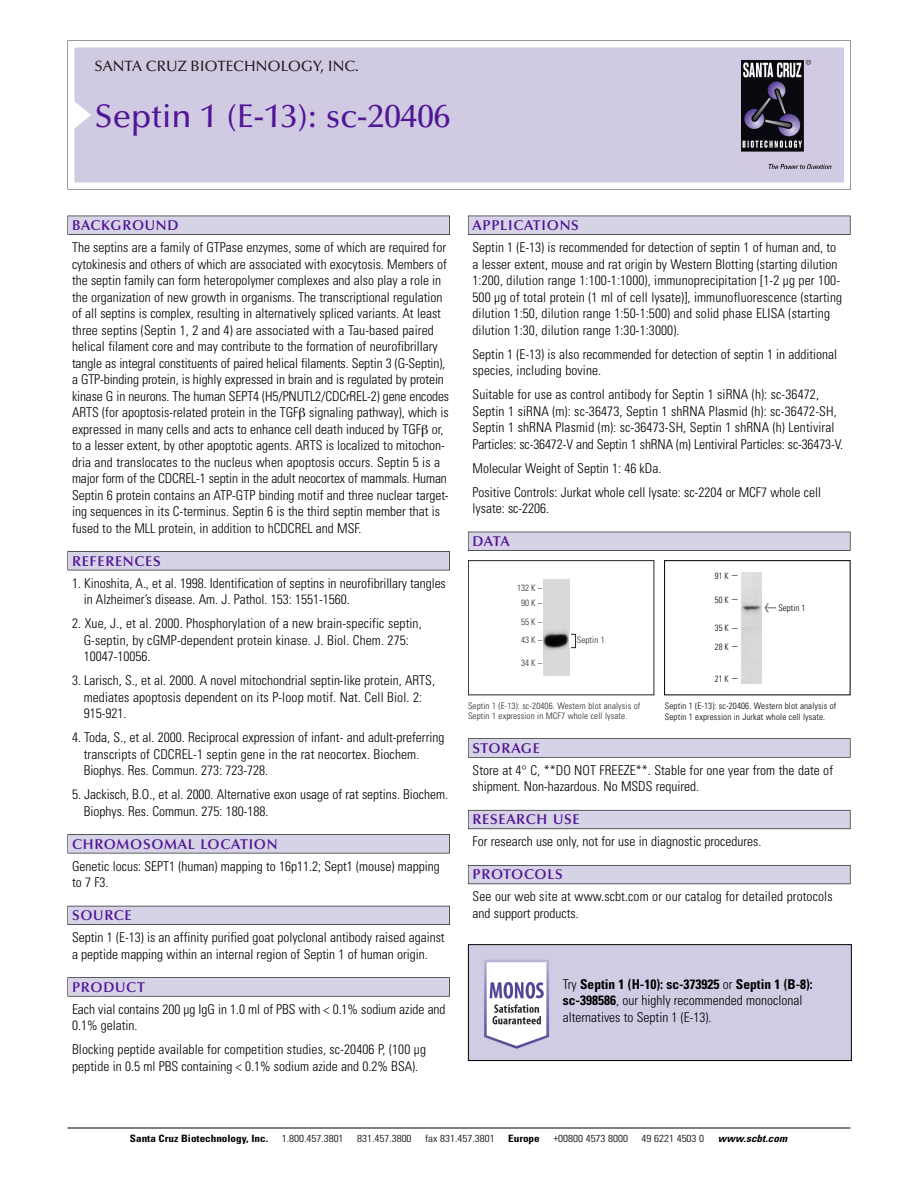
<style>
.page{position:relative;width:918px;height:1188px;background:#fff}
.page>*{position:absolute;margin:0;border:0;box-sizing:border-box;transform-origin:0 0}
.t1{font:500 33px "Optima";color:#511695}
.t2{font:500 15px "Optima";color:#231f20}
.t3{font:600 14.25px "Optima";letter-spacing:.05em;color:#511695}
.t4{font:300 condensed 13.5px/16.5px "Univers";color:#000}
.t5{font:300 condensed 10.2px "Univers";color:#000;scale:1.1 1}
.t6{font:700 condensed 10.2px "Univers";color:#000;scale:1.1 1}
.t7{font:italic 700 condensed 10.2px "Univers";letter-spacing:.005em;color:#000;scale:1.1 1}
.t8{font:9px/10.5px "Univers Condensed Light+LBYZLJ";letter-spacing:.015em;color:#272627}
.t9{font:300 condensed 9px/10.5px "Univers";letter-spacing:.015em;color:#000}
.t10{font:300 condensed 9px/18.8px "Univers";letter-spacing:.015em;color:#000;scale:.95 1}
.s1{font-family:"Meta Plus";font-weight:400;font-stretch:normal;font-size:10.5px}
.s2{font-weight:700}
</style>
<div class="page">
<svg style="left:68px;top:40px;width:783px;height:149px"></svg>
<div style="left:74px;top:47px;width:770px;height:135px;background:#d1cae3"></div>
<img style="left:741px;top:60px;width:90px;height:108px">
<div style="left:68px;top:216px;width:382px;height:19px;background:#525155"></div>
<div style="left:68px;top:216px;width:381px;height:18px;background:#d7d3e7"></div>
<div style="left:68px;top:551px;width:382px;height:19px;background:#525155"></div>
<div style="left:68px;top:552px;width:381px;height:18px;background:#d7d3e7"></div>
<div style="left:68px;top:834px;width:382px;height:19px;background:#545357"></div>
<div style="left:68px;top:835px;width:381px;height:18px;background:#d7d3e7"></div>
<div style="left:68px;top:906px;width:382px;height:19px;background:#54535a"></div>
<div style="left:68px;top:906px;width:381px;height:18px;background:#d7d3e7"></div>
<svg style="left:68px;top:977px;width:382px;height:20px"></svg>
<div style="left:68px;top:978px;width:381px;height:18px;background:#d7d3e7"></div>
<div style="left:468px;top:216px;width:382px;height:19px;background:#525155"></div>
<div style="left:468px;top:216px;width:382px;height:18px;background:#d7d3e7"></div>
<div style="left:468px;top:532px;width:382px;height:19px;background:#515055"></div>
<div style="left:468px;top:532px;width:382px;height:18px;background:#d7d3e7"></div>
<div style="left:468px;top:738px;width:382px;height:20px;background:#666667"></div>
<div style="left:468px;top:739px;width:382px;height:18px;background:#d7d3e7"></div>
<div style="left:468px;top:810px;width:382px;height:19px;background:#66646d"></div>
<div style="left:468px;top:811px;width:382px;height:18px;background:#d7d3e7"></div>
<div style="left:468px;top:865px;width:382px;height:19px;background:#5b5961"></div>
<div style="left:468px;top:866px;width:382px;height:18px;background:#d7d3e7"></div>
<hr style="left:68px;top:1128px;width:782px;height:1px;background:#000">
<div style="left:664px;top:560px;width:186px;height:135px;border:1px solid #000"></div>
<img style="left:742px;top:572px;width:19px;height:111px">
<div style="left:468px;top:560px;width:186px;height:135px;border:1px solid #272627"></div>
<img style="left:543px;top:580px;width:26px;height:95px">
<div style="left:571px;top:634px;width:5px;height:14px;border:1px solid #272627"></div>
<img style="left:470px;top:946px;width:380px;height:113px">
<div style="left:468px;top:944px;width:384px;height:117px;border:1px solid #000"></div>
<p class="t2" style="left:94px;top:61px;width:266px">SANTA CRUZ BIOTECHNOLOGY, INC.</p>
<h1 class="t1" style="left:94px;top:103px;width:357px">Septin 1 (E-13): sc-20406</h1>
<p class="t3" style="left:72px;top:219px;width:108px">BACKGROUND</p>
<p class="t4" style="left:72px;top:240px;width:379px">The septins are a family of GTPase enzymes, some of which are required for cytokinesis and others of which are associated with exocytosis. Members of the septin family can form heteropolymer complexes and also play a role in the organization of new growth in organisms. The transcriptional regulation of all septins is complex, resulting in alternatively spliced variants. At least three septins (Septin 1, 2 and 4) are associated with a Tau-based paired helical filament core and may contribute to the formation of neurofibrillary tangle as integral constituents of paired helical filaments. Septin 3 (G-Septin), a GTP-binding protein, is highly expressed in brain and is regulated by protein kinase G in neurons. The human SEPT4 (H5/PNUTL2/CDCrREL-2) gene encodes ARTS (for apoptosis-related protein in the TGF signaling pathway), which is expressed in many cells and acts to enhance cell death induced by TGF or, to a lesser extent, by other apoptotic agents. ARTS is localized to mitochon&shy;dria and translocates to the nucleus when apoptosis occurs. Septin 5 is a major form of the CDCREL-1 septin in the adult neocortex of mammals. Human Septin 6 protein contains an ATP-GTP binding motif and three nuclear target&shy;ing sequences in its C-terminus. Septin 6 is the third septin member that is fused to the MLL protein, in addition to hCDCREL and MSF.</p>
<p class="t3" style="left:72px;top:555px;width:90px">REFERENCES</p>
<p class="t4" style="left:84px;top:576px;width:364px;text-indent:-12px">1. Kinoshita, A., et al. 1998. Identification of septins in neurofibrillary tangles in Alzheimer’s disease. Am. J. Pathol. 153: 1551-1560.</p>
<p class="t4" style="left:84px;top:616px;width:340px;text-indent:-12px">2. Xue, J., et al. 2000. Phosphorylation of a new brain-specific septin,<br>G-septin, by cGMP-dependent protein kinase. J. Biol. Chem. 275:<br>10047-10056.</p>
<p class="t4" style="left:84px;top:673px;width:353px;text-indent:-12px">3. Larisch, S., et al. 2000. A novel mitochondrial septin-like protein, ARTS, mediates apoptosis dependent on its P-loop motif. Nat. Cell Biol. 2:<br>915-921.</p>
<p class="t4" style="left:84px;top:730px;width:362px;text-indent:-12px">4. Toda, S., et al. 2000. Reciprocal expression of infant- and adult-preferring transcripts of CDCREL-1 septin gene in the rat neocortex. Biochem.<br>Biophys. Res. Commun. 273: 723-728.</p>
<p class="t4" style="left:84px;top:787px;width:366px;text-indent:-12px">5. Jackisch, B.O., et al. 2000. Alternative exon usage of rat septins. Biochem.<br>Biophys. Res. Commun. 275: 180-188.</p>
<p class="t3" style="left:72px;top:838px;width:207px">CHROMOSOMAL LOCATION</p>
<p class="t4" style="left:72px;top:859px;width:369px">Genetic locus: SEPT1 (human) mapping to 16p11.2; Sept1 (mouse) mapping to 7 F3.</p>
<p class="t3" style="left:72px;top:910px;width:61px">SOURCE</p>
<p class="t4" style="left:72px;top:930px;width:374px">Septin 1 (E-13) is an affinity purified goat polyclonal antibody raised against a peptide mapping within an internal region of Septin 1 of human origin.</p>
<p class="t3" style="left:72px;top:981px;width:74px">PRODUCT</p>
<p class="t4" style="left:72px;top:1002px;width:375px">Each vial contains 200 µg IgG in 1.0 ml of PBS with &lt; 0.1% sodium azide and<br>0.1% gelatin.</p>
<p class="t4" style="left:72px;top:1042px;width:356px">Blocking peptide available for competition studies, sc-20406 P, (100 µg peptide in 0.5 ml PBS containing &lt; 0.1% sodium azide and 0.2% BSA).</p>
<p class="t3" style="left:473px;top:219px;width:108px">APPLICATIONS</p>
<p class="t4" style="left:473px;top:240px;width:371px">Septin 1 (E-13) is recommended for detection of septin 1 of human and, to a lesser extent, mouse and rat origin by Western Blotting (starting dilution 1:200, dilution range 1:100-1:1000), immunoprecipitation [1-2 µg per 100- 500 µg of total protein (1 ml of cell lysate)], immunofluorescence (starting dilution 1:50, dilution range 1:50-1:500) and solid phase ELISA (starting dilution 1:30, dilution range 1:30-1:3000).</p>
<p class="t4" style="left:473px;top:347px;width:366px">Septin 1 (E-13) is also recommended for detection of septin 1 in additional species, including bovine.</p>
<p class="t4" style="left:473px;top:387px;width:372px">Suitable for use as control antibody for Septin 1 siRNA (h): sc-36472, Septin 1 siRNA (m): sc-36473, Septin 1 shRNA Plasmid (h): sc-36472-SH, Septin 1 shRNA Plasmid (m): sc-36473-SH, Septin 1 shRNA (h) Lentiviral Particles: sc-36472-V and Septin 1 shRNA (m) Lentiviral Particles: sc-36473-V.</p>
<p class="t4" style="left:473px;top:457px;width:350px;line-height:24px">Molecular Weight of Septin 1: 46 kDa.<br>Positive Controls: Jurkat whole cell lysate: sc-2204 or MCF7 whole cell</p>
<p class="t4" style="left:473px;top:501px;width:78px">lysate: sc-2206.</p>
<p class="t3" style="left:473px;top:536px;width:39px">DATA</p>
<p class="t8" style="left:517px;top:581px;width:26px;line-height:15px;text-align:center">132 K –<br>90K–</p>
<p class="t8" style="left:521px;top:613px;width:22px;line-height:18px">55K–<br>43K–</p>
<p class="t8" style="left:521px;top:658px;width:22px">34K–</p>
<p class="t8" style="left:577px;top:636px;width:30px">Septin 1</p>
<p class="t8" style="left:468px;top:701px;width:174px">Septin 1 (E-13): sc-20406. Western blot analysis of<br>Septin 1 expression in MCF7 whole cell lysate.</p>
<p class="t10" style="left:715px;top:567px;width:26px">91K-</p>
<p class="t10" style="left:715px;top:591px;width:26px">50K-</p>
<p class="t10" style="left:715px;top:619px;width:26px">35K-<br>28K-</p>
<p class="t10" style="left:715px;top:670px;width:26px">21K-</p>
<p class="t9" style="left:764px;top:604px;width:43px"><span class="s1">&lt;</span> Septin 1</p>
<p class="t9" style="left:665px;top:702px;width:173px">Septin 1 (E-13): sc-20406. Western blot analysis of<br>Septin 1 expression in Jurkat whole cell lysate.</p>
<p class="t3" style="left:473px;top:742px;width:69px">STORAGE</p>
<p class="t4" style="left:473px;top:763px;width:362px">Store at 4° C, **DO NOT FREEZE**. Stable for one year from the date of shipment. Non-hazardous. No MSDS required.</p>
<p class="t3" style="left:473px;top:814px;width:109px">RESEARCH USE</p>
<p class="t4" style="left:473px;top:835px;width:290px">For research use only, not for use in diagnostic procedures.</p>
<p class="t3" style="left:473px;top:869px;width:92px">PROTOCOLS</p>
<p class="t4" style="left:473px;top:890px;width:362px">See our web site at www.scbt.com or our catalog for detailed protocols and support products.</p>
<p class="t4" style="left:563px;top:977px;width:252px">Try <span class="s2">Septin 1 (H-10): sc-373925</span> or <span class="s2">Septin 1 (B-8): sc-398586</span>, our highly recommended monoclonal alternatives to Septin 1 (E-13).</p>
<p class="t6" style="left:130px;top:1135px;width:127px">Santa Cruz Biotechnology, Inc.</p>
<p class="t5" style="left:282px;top:1135px;width:58px">1.800.457.3801</p>
<p class="t5" style="left:357px;top:1135px;width:51px">831.457.3800</p>
<p class="t5" style="left:425px;top:1135px;width:65px">fax 831.457.3801</p>
<p class="t6" style="left:508px;top:1135px;width:30px">Europe</p>
<p class="t5" style="left:553px;top:1135px;width:69px">+00800 4573 8000</p>
<p class="t5" style="left:642px;top:1135px;width:58px">49 6221 4503 0</p>
<p class="t7" style="left:718px;top:1135px;width:64px">www.scbt.com</p>
</div>
